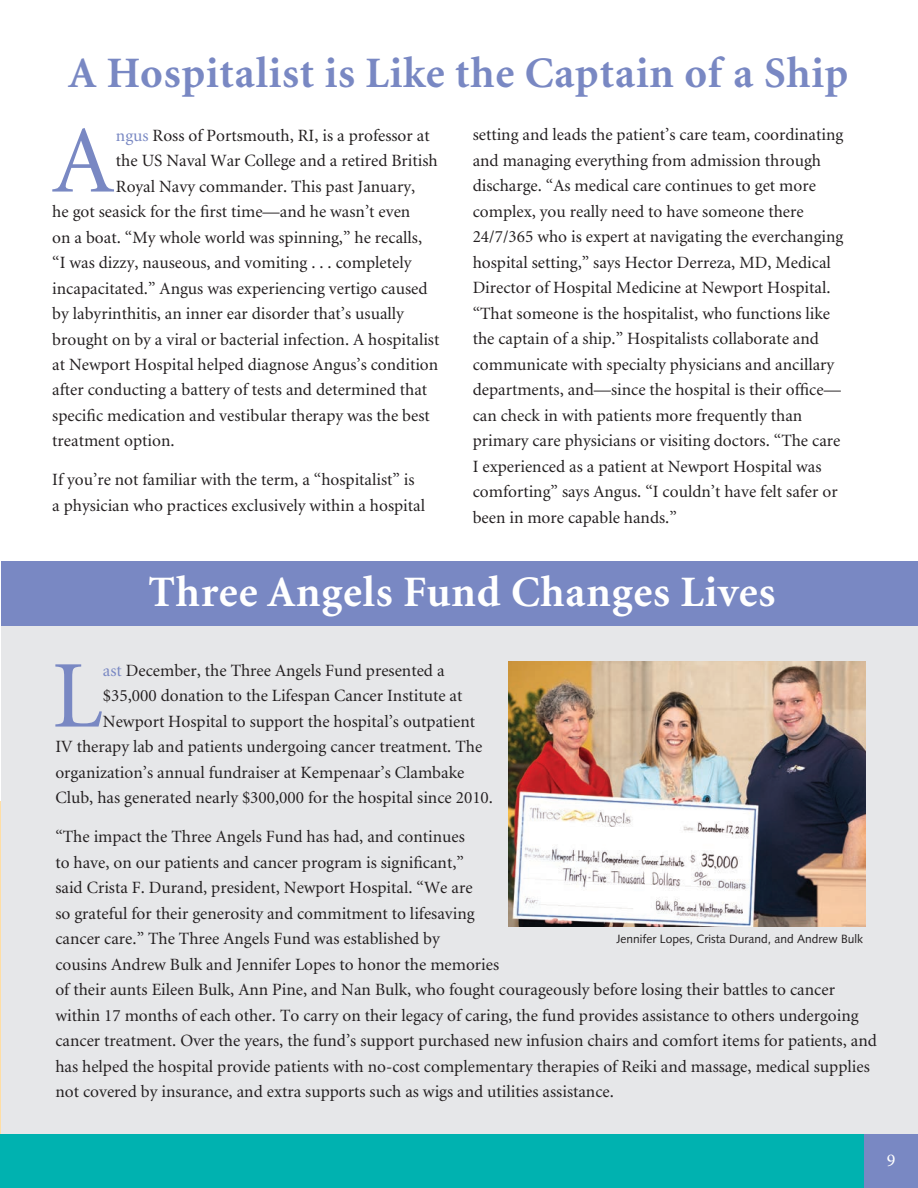
<style>
.page{position:relative;width:918px;height:1188px;background:#fff}
.page>*{position:absolute;margin:0;border:0;box-sizing:border-box;transform-origin:0 0}
.t1{font:95.7px "Minion";color:#7988c3}
.t2{font:700 43.5px "Minion";letter-spacing:.02em;color:#7988c3}
.t3{font:700 43.5px "Minion";letter-spacing:.02em;color:#fff}
.t4{font:18px "Minion Pro";color:#fff}
.t5{font:17.25px/25.5px "Minion";color:#231f20}
.t6{font:12px "Syntax";color:#231f20}
.s1{color:#7988c3}
</style>
<div class="page">
<div style="left:0;top:1134px;width:918px;height:54px;background:#00b2b0"></div>
<div style="left:864px;top:1134px;width:54px;height:54px;background:#7988c3"></div>
<hr style="left:0;top:801px;width:2px;height:333px;background:#ffdea4">
<div style="left:2px;top:568px;width:916px;height:566px;background:#e6e7e9"></div>
<div style="left:2px;top:561px;width:916px;height:64px;background:#7988c3"></div>
<img style="left:508px;top:661px;width:358px;height:266px">
<h2 class="t2" style="left:68px;top:51px;width:782px">A Hospitalist is Like the Captain of a Ship</h2>
<h1 class="t1" style="left:52px;top:114px;width:63px">A</h1>
<p class="t5" style="left:116px;top:123px;width:315px"><span class="s1">ngus</span> Ross of Portsmouth, RI, is a professor at</p>
<p class="t5" style="left:116px;top:148px;width:323px">the US Naval War College and a retired British</p>
<p class="t5" style="left:116px;top:174px;width:301px">Royal Navy commander. This past January,</p>
<p class="t5" style="left:52px;top:199px;width:360px">he got seasick for the first time—and he wasn’t even</p>
<p class="t5" style="left:52px;top:225px;width:371px">on a boat. “My whole world was spinning,” he recalls,</p>
<p class="t5" style="left:52px;top:250px;width:361px">“I was dizzy, nauseous, and vomiting . . . completely</p>
<p class="t5" style="left:52px;top:276px;width:377px">incapacitated.” Angus was experiencing vertigo caused</p>
<p class="t5" style="left:52px;top:301px;width:353px">by labyrinthitis, an inner ear disorder that’s usually</p>
<p class="t5" style="left:52px;top:327px;width:389px">brought on by a viral or bacterial infection. A hospitalist</p>
<p class="t5" style="left:52px;top:352px;width:387px">at Newport Hospital helped diagnose Angus’s condition</p>
<p class="t5" style="left:52px;top:378px;width:376px">after conducting a battery of tests and determined that</p>
<p class="t5" style="left:52px;top:403px;width:379px">specific medication and vestibular therapy was the best</p>
<p class="t5" style="left:52px;top:429px;width:124px">treatment option.</p>
<p class="t5" style="left:52px;top:468px;width:374px">If you’re not familiar with the term, a “hospitalist” is a physician who practices exclusively within a hospital</p>
<p class="t5" style="left:473px;top:123px;width:372px">setting and leads the patient’s care team, coordinating and managing everything from admission through discharge. “As medical care continues to get more complex, you really need to have someone there 24/7/365 who is expert at navigating the everchanging hospital setting,” says Hector Derreza, MD, Medical Director of Hospital Medicine at Newport Hospital. “That someone is the hospitalist, who functions like the captain of a ship.” Hospitalists collaborate and communicate with specialty physicians and ancillary departments, and—since the hospital is their office— can check in with patients more frequently than primary care physicians or visiting doctors. “The care I experienced as a patient at Newport Hospital was comforting” says Angus. “I couldn’t have felt safer or been in more capable hands.”</p>
<h2 class="t3" style="left:148px;top:569px;width:628px">Three Angels Fund Changes Lives</h2>
<h1 class="t1" style="left:52px;top:649px;width:52px">L</h1>
<p class="t5" style="left:103px;top:658px;width:343px"><span class="s1">ast</span> December, the Three Angels Fund presented a</p>
<p class="t5" style="left:103px;top:683px;width:361px">$35,000 donation to the Lifespan Cancer Institute at</p>
<p class="t5" style="left:103px;top:709px;width:374px">Newport Hospital to support the hospital’s outpatient</p>
<p class="t5" style="left:55px;top:734px;width:428px">IV therapy lab and patients undergoing cancer treatment. The</p>
<p class="t5" style="left:55px;top:760px;width:410px">organization’s annual fundraiser at Kempenaar’s Clambake</p>
<p class="t5" style="left:55px;top:785px;width:439px">Club, has generated nearly $300,000 for the hospital since 2010.</p>
<p class="t5" style="left:55px;top:824px;width:823px">“The impact the Three Angels Fund has had, and continues<br>to have, on our patients and cancer program is significant,”<br>said Crista F. Durand, president, Newport Hospital. “We are<br>so grateful for their generosity and commitment to lifesaving<br>cancer care.” The Three Angels Fund was established by<br>cousins Andrew Bulk and Jennifer Lopes to honor the memories<br>of their aunts Eileen Bulk, Ann Pine, and Nan Bulk, who fought courageously before losing their battles to cancer within 17 months of each other. To carry on their legacy of caring, the fund provides assistance to others undergoing cancer treatment. Over the years, the fund’s support purchased new infusion chairs and comfort items for patients, and has helped the hospital provide patients with no-cost complementary therapies of Reiki and massage, medical supplies not covered by insurance, and extra supports such as wigs and utilities assistance.</p>
<p class="t6" style="left:616px;top:932px;width:248px">Jennifer Lopes, Crista Durand, and Andrew Bulk</p>
<p class="t4" style="left:887px;top:1148px;width:10px">9</p>
</div>
